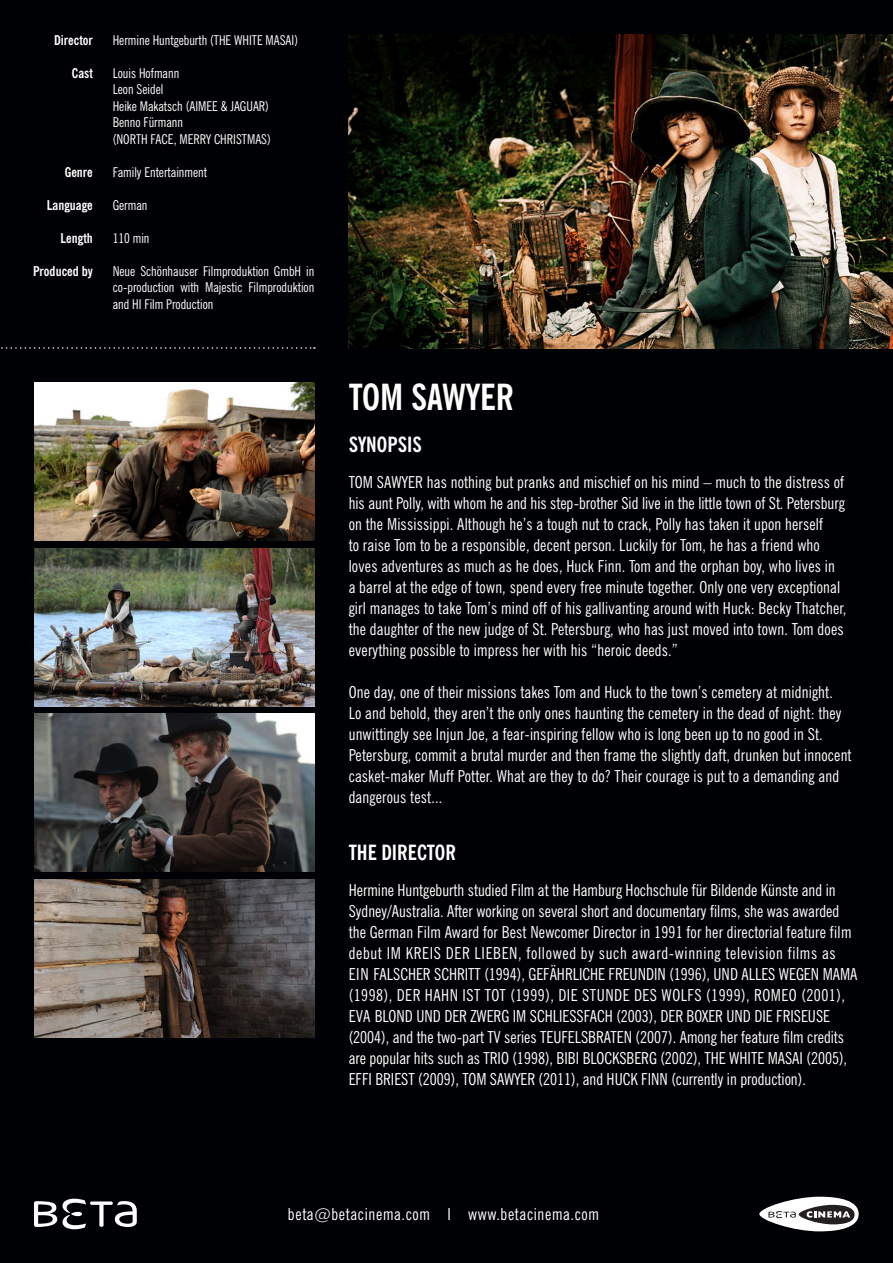
<style>
.page{position:relative;width:893px;height:1263px;background:#000104}
.page>*{position:absolute;margin:0;border:0;box-sizing:border-box;transform-origin:0 0}
.t1{font:700 condensed 36px "News Gothic BT";color:#fff}
.t2{font:700 condensed 21px "News Gothic BT";color:#fff}
.t3{font:condensed 16.5px/21px "News Gothic BT";letter-spacing:.01em;color:#fff}
.t4{font:condensed 16.5px "News Gothic BT";letter-spacing:.04em;color:#fff}
.t5{font:condensed 13.5px/16.5px "News Gothic BT";color:#fff;text-align:justify}
.t6{font:700 condensed 13.5px "News Gothic BT";color:#fff}
</style>
<div class="page">
<svg style="left:34px;top:1201px;width:23px;height:26px"></svg>
<svg style="left:63px;top:1199px;width:74px;height:30px"></svg>
<svg style="left:759px;top:1197px;width:100px;height:34px"></svg>
<img style="left:349px;top:34px;width:544px;height:315px">
<img style="left:34px;top:383px;width:281px;height:158px">
<img style="left:34px;top:714px;width:281px;height:158px">
<img style="left:34px;top:879px;width:281px;height:158px">
<img style="left:34px;top:548px;width:281px;height:158px">
<svg style="left:1px;top:347px;width:314px;height:2px"></svg>
<p class="t6" style="left:54px;top:32px;width:40px">Director</p>
<p class="t6" style="left:72px;top:65px;width:22px">Cast</p>
<p class="t6" style="left:65px;top:164px;width:30px">Genre</p>
<p class="t6" style="left:47px;top:197px;width:47px">Language</p>
<p class="t6" style="left:61px;top:230px;width:34px">Length</p>
<p class="t6" style="left:33px;top:263px;width:61px">Produced by</p>
<p class="t5" style="left:113px;top:32px;width:187px">Hermine Huntgeburth (THE WHITE MASAI)</p>
<p class="t5" style="left:113px;top:65px;width:68px">Louis Hofmann</p>
<p class="t5" style="left:113px;top:81px;width:52px">Leon Seidel</p>
<p class="t5" style="left:113px;top:98px;width:158px">Heike Makatsch (AIMEE &amp; JAGUAR)</p>
<p class="t5" style="left:113px;top:114px;width:72px">Benno Fürmann</p>
<p class="t5" style="left:113px;top:131px;width:160px">(NORTH FACE, MERRY CHRISTMAS)</p>
<p class="t5" style="left:113px;top:164px;width:96px">Family Entertainment</p>
<p class="t5" style="left:113px;top:197px;width:36px">German</p>
<p class="t5" style="left:113px;top:230px;width:38px">110 min</p>
<p class="t5" style="left:113px;top:263px;width:203px">Neue Schönhauser Filmproduktion GmbH in co-production with Majestic Filmproduktion and HI Film Production</p>
<p class="t1" style="left:349px;top:375px;width:167px">TOM SAWYER</p>
<p class="t2" style="left:349px;top:431px;width:75px">SYNOPSIS</p>
<p class="t3" style="left:349px;top:471px;width:499px">TOM SAWYER has nothing but pranks and mischief on his mind – much to the distress of his aunt Polly, with whom he and his step-brother Sid live in the little town of St. Petersburg on the Mississippi. Although he’s a tough nut to crack, Polly has taken it upon herself<br>to raise Tom to be a responsible, decent person. Luckily for Tom, he has a friend who loves adventures as much as he does, Huck Finn. Tom and the orphan boy, who lives in<br>a barrel at the edge of town, spend every free minute together. Only one very exceptional girl manages to take Tom’s mind off of his gallivanting around with Huck: Becky Thatcher, the daughter of the new judge of St. Petersburg, who has just moved into town. Tom does everything possible to impress her with his “heroic deeds.”</p>
<p class="t3" style="left:349px;top:681px;width:504px">One day, one of their missions takes Tom and Huck to the town’s cemetery at midnight.<br>Lo and behold, they aren’t the only ones haunting the cemetery in the dead of night: they unwittingly see Injun Joe, a fear-inspiring fellow who is long been up to no good in St.<br>Petersburg, commit a brutal murder and then frame the slightly daft, drunken but innocent casket-maker Muff Potter. What are they to do? Their courage is put to a demanding and dangerous test...</p>
<p class="t2" style="left:349px;top:839px;width:109px">THE DIRECTOR</p>
<p class="t3" style="left:349px;top:879px;width:510px">Hermine Huntgeburth studied Film at the Hamburg Hochschule für Bildende Künste and in Sydney/Australia. After working on several short and documentary films, she was awarded the German Film Award for Best Newcomer Director in 1991 for her directorial feature film debut IM KREIS DER LIEBEN, followed by such award-winning television films as EIN FALSCHER SCHRITT (1994), GEFÄHRLICHE FREUNDIN (1996), UND ALLES WEGEN MAMA (1998), DER HAHN IST TOT (1999), DIE STUNDE DES WOLFS (1999), ROMEO (2001), EVA BLOND UND DER ZWERG IM SCHLIESSFACH (2003), DER BOXER UND DIE FRISEUSE (2004), and the two-part TV series TEUFELSBRATEN (2007). Among her feature film credits are popular hits such as TRIO (1998), BIBI BLOCKSBERG (2002), THE WHITE MASAI (2005), EFFI BRIEST (2009), TOM SAWYER (2011), and HUCK FINN (currently in production).</p>
<p class="t4" style="left:288px;top:1204px;width:313px">beta@betacinema.com I www.betacinema.com</p>
</div>
